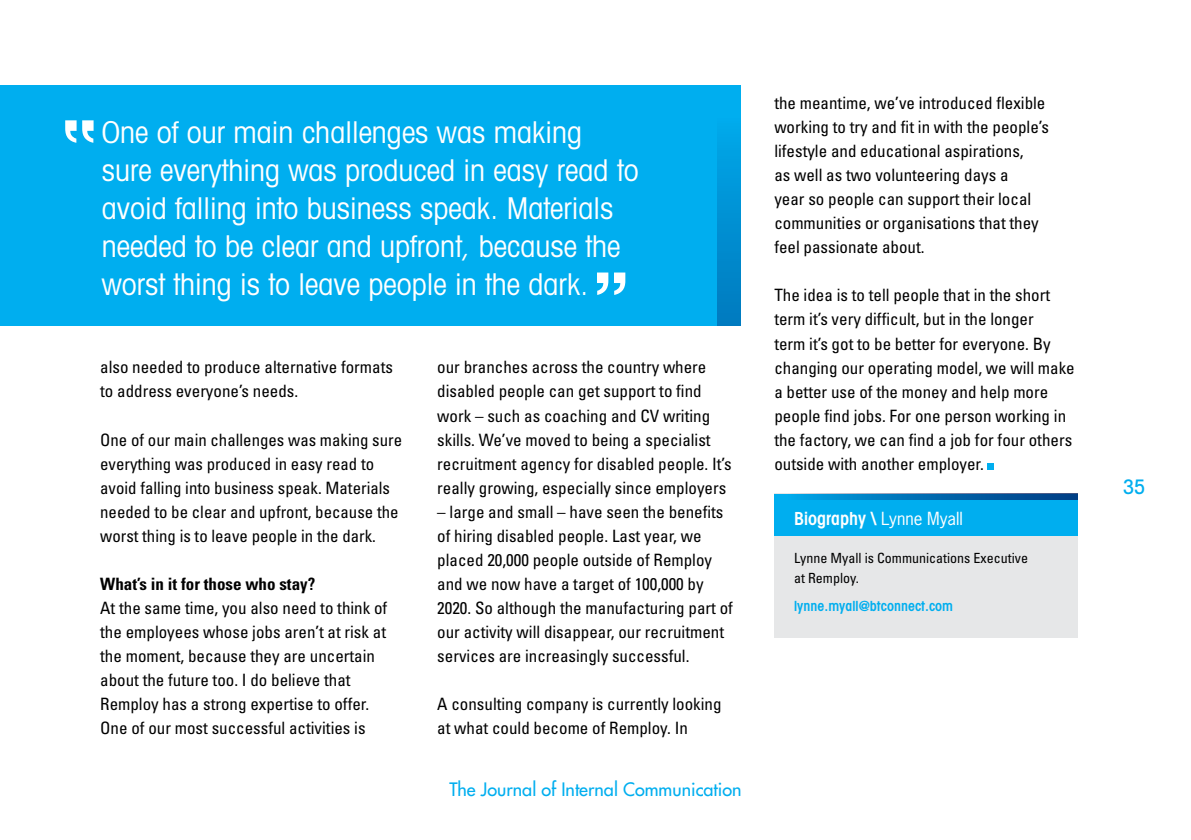
<style>
.page{position:relative;width:1191px;height:840px;background:#fff}
.page>*{position:absolute;margin:0;border:0;box-sizing:border-box;transform-origin:0 0}
.t1{font:condensed 30px/38px "Avant Garde";color:#fff}
.t2{font:500 condensed 20px "Avant Garde";color:#00aeef}
.t3{font:18px "Futura";color:#00aeef}
.t4{font:600 condensed 18px "Avant Garde";color:#fff}
.t5{font:condensed 17px/24px "Univers";color:#000}
.t6{font:700 condensed 17px "Univers";color:#000}
.t7{font:condensed 14px/20px "Univers";color:#000}
.t8{font:600 condensed 14px "Avant Garde";color:#00aeef}
.s1{font-family:"News Gothic";font-weight:400;font-stretch:normal;font-size:17px}
</style>
<div class="page">
<div style="left:0;top:85px;width:740px;height:240px;background:#00aeef"></div>
<svg style="left:65px;top:120px;width:29px;height:23px"></svg>
<svg style="left:597px;top:272px;width:28px;height:23px"></svg>
<div style="left:717px;top:85px;width:23px;height:240px;background:linear-gradient(to bottom,#00b1f2,#0079be)"></div>
<div style="left:774px;top:493px;width:303px;height:144px;background:#e6e7e8"></div>
<div style="left:774px;top:493px;width:303px;height:42px;background:#00aeef"></div>
<svg style="left:774px;top:493px;width:303px;height:6px;background:#1775b3"></svg>
<div style="left:987px;top:463px;width:7px;height:6px;background:#00aeef"></div>
<h1 class="t1" style="left:102px;top:112px;width:538px">One of our main challenges was making sure everything was produced in easy read to avoid falling into business speak. Materials needed to be clear and upfront, because the worst thing is to leave people in the dark.</h1>
<p class="t5" style="left:100px;top:355px;width:294px">also needed to produce alternative formats to address everyone’s needs.</p>
<p class="t5" style="left:100px;top:427px;width:303px">One of our main challenges was making sure everything was produced in easy read to avoid falling into business speak. Materials needed to be clear and upfront, because the worst thing is to leave people in the dark.</p>
<p class="t6" style="left:100px;top:573px;width:216px">What’s in it for those who stay?</p>
<p class="t5" style="left:100px;top:595px;width:289px">At the same time, you also need to think of the employees whose jobs aren’t at risk at the moment, because they are uncertain about the future too. I do believe that Remploy has a strong expertise to offer.<br>One of our most successful activities is</p>
<p class="t5" style="left:437px;top:355px;width:296px">our branches across the country where disabled people can get support to find work – such as coaching and CV writing skills. We’ve moved to being a specialist recruitment agency for disabled people. It’s really growing, especially since employers</p>
<p class="t5" style="left:437px;top:499px;width:297px">– large and small – have seen the benefits of hiring disabled people. Last year, we placed 20,000 people outside of Remploy and we now have a target of 100,000 by 2020. So although the manufacturing part of our activity will disappear, our recruitment services are increasingly successful.</p>
<p class="t5" style="left:437px;top:691px;width:286px">A consulting company is currently looking at what could become of Remploy. In</p>
<p class="t3" style="left:449px;top:777px;width:294px">The Journal of Internal Communication</p>
<p class="t5" style="left:774px;top:91px;width:276px">the meantime, we’ve introduced flexible working to try and fit in with the people’s lifestyle and educational aspirations,<br>as well as two volunteering days a<br>year so people can support their local communities or organisations that they feel passionate about.</p>
<p class="t5" style="left:774px;top:283px;width:302px">The idea is to tell people that in the short term it’s very difficult, but in the longer<br>term it’s got to be better for everyone. By changing our operating model, we will make a better use of the money and help more people find jobs. For one person working in the factory, we can find a job for four others outside with another employer.</p>
<p class="t4" style="left:794px;top:507px;width:170px">Biography \ <span class="s1">Lynne Myall</span></p>
<p class="t7" style="left:794px;top:547px;width:235px">Lynne Myall is Communications Executive at Remploy.</p>
<p class="t8" style="left:794px;top:597px;width:160px">lynne.myall@btconnect.com</p>
<p class="t2" style="left:1123px;top:473px;width:24px">35</p>
</div>
